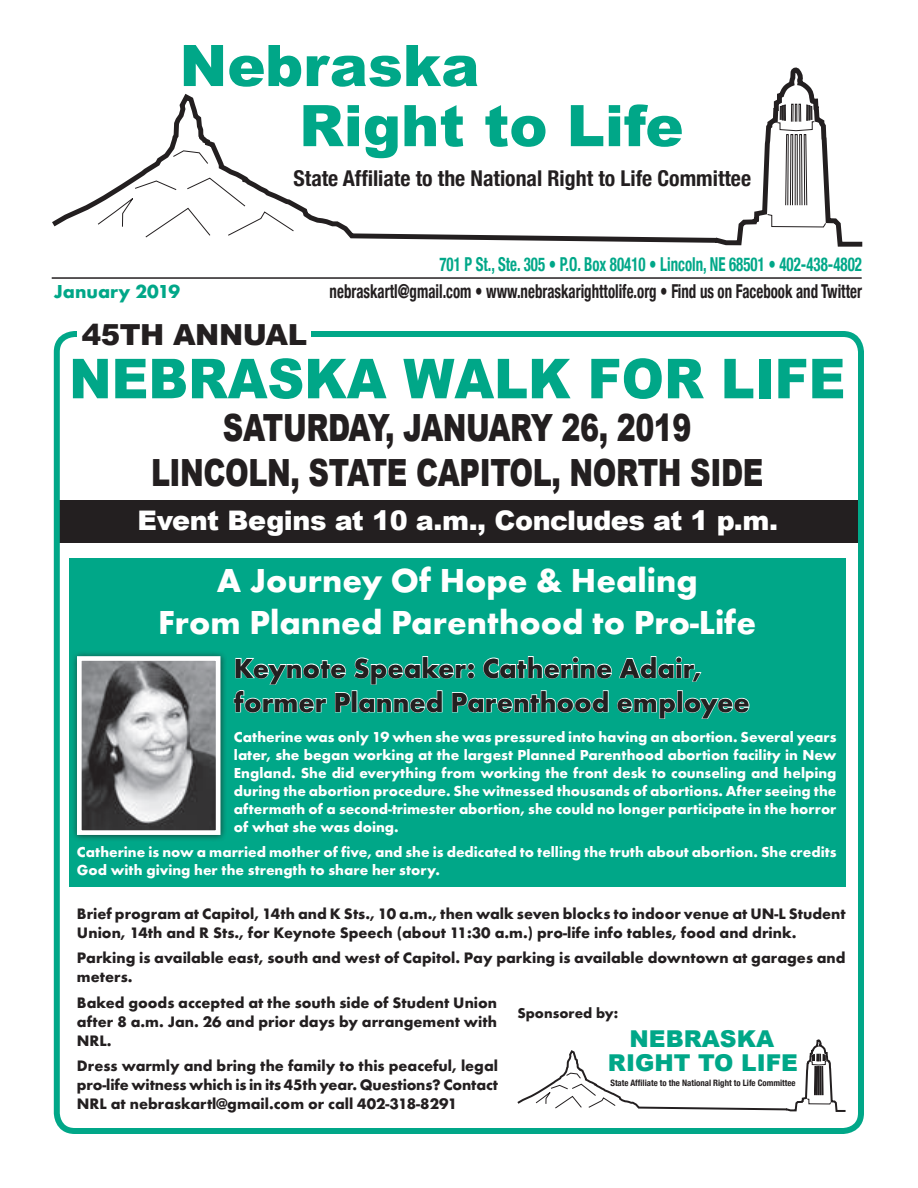
<style>
.page{position:relative;width:918px;height:1188px;background:#fff}
.page>*{position:absolute;margin:0;border:0;box-sizing:border-box;transform-origin:0 0}
.t1{font:900 57.3px "Arial";color:#00a788}
.t2{font:900 55.05px "Arial";color:#00a788;scale:.93 1}
.t3{font:900 37.5px/45.2px "Arial";letter-spacing:-.015em;color:#231f20;text-align:center;scale:.76 1}
.t4{font:800 34.5px/41.4px "Function LH";color:#fff;text-align:center}
.t5{font:900 29.1px "Arial";letter-spacing:-.015em;color:#231f20}
.t6{font:800 28.5px/34.2px "Function LH";color:#231f20}
.t7{font:900 27px "Arial";letter-spacing:-.015em;color:#fff}
.t8{font:900 23.25px "Arial";color:#00a788}
.t9{font:700 condensed 21.75px "Helvetica Neue";color:#231f20}
.t10{font:800 19.5px "Function LH";color:#00a788}
.t11{font:700 condensed 19.2px "Helvetica Neue";color:#231f20;scale:.78 1}
.t12{font:700 condensed 19.2px "Helvetica Neue";color:#00a788;scale:.78 1}
.t13{font:800 15.75px/18.9px "Function LH";color:#231f20}
.t14{font:800 15px/18px "Function LH";color:#fff;text-align:justify}
.t15{font:800 14.7px "Function LH";color:#231f20}
.t16{font:700 condensed 8.85px "Helvetica Neue";color:#231f20}
</style>
<div class="page">
<hr style="left:52px;top:277px;width:810px;height:2px;background:#231f20">
<svg style="left:52px;top:67px;width:811px;height:180px"></svg>
<svg style="left:767px;top:214px;width:59px;height:14px"></svg>
<svg style="left:97px;top:67px;width:659px;height:212px"></svg>
<svg style="left:777px;top:104px;width:38px;height:102px"></svg>
<div style="left:57px;top:500px;width:805px;height:43px;background:#231f20"></div>
<div style="left:69px;top:559px;width:777px;height:328px;background:#00a788"></div>
<svg style="left:233px;top:656px;width:517px;height:63px"></svg>
<div style="left:71px;top:650px;width:156px;height:191px;background:#231f20;opacity:.75"></div>
<img style="left:83px;top:662px;width:131px;height:167px">
<div style="left:77px;top:656px;width:143px;height:179px;border:5px solid #fff"></div>
<div style="left:54px;top:331px;width:810px;height:803px;border:6px solid #00a788;border-radius:18px"></div>
<div style="left:78px;top:327px;width:233px;height:12px;background:#fff"></div>
<svg style="left:517px;top:1039px;width:329px;height:73px"></svg>
<h1 class="t1" style="left:180px;top:24px;width:301px">Nebraska</h1>
<h1 class="t1" style="left:299px;top:84px;width:386px">Right to Life</h1>
<h3 class="t10" style="left:54px;top:280px;width:128px">January 2019</h3>
<h3 class="t9" style="left:294px;top:161px;width:459px">State Affiliate to the National Right to Life Committee</h3>
<p class="t12" style="left:440px;top:248px;width:543px">701 P St., Ste. 305 • P.O. Box 80410 • Lincoln, NE 68501 • 402-438-4802</p>
<p class="t11" style="left:330px;top:275px;width:684px">nebraskartl@gmail.com • www.nebraskarighttolife.org • Find us on Facebook and Twitter</p>
<h3 class="t5" style="left:82px;top:313px;width:227px">45TH ANNUAL</h3>
<h2 class="t2" style="left:69px;top:339px;width:836px">NEBRASKA WALK FOR LIFE</h2>
<h3 class="t3" style="left:151px;top:404px;width:807px">SATURDAY, JANUARY 26, 2019<br>LINCOLN, STATE CAPITOL, NORTH SIDE</h3>
<h3 class="t7" style="left:138px;top:501px;width:642px">Event Begins at 10 a.m., Concludes at 1 p.m.</h3>
<h3 class="t4" style="left:158px;top:560px;width:600px">A Journey Of Hope &amp; Healing<br>From Planned Parenthood to Pro-Life</h3>
<h3 class="t6" style="left:234px;top:651px;width:517px">Keynote Speaker: Catherine Adair, former Planned Parenthood employee</h3>
<p class="t14" style="left:234px;top:728px;width:604px">Catherine was only 19 when she was pressured into having an abortion. Several years later, she began working at the largest Planned Parenthood abortion facility in New England. She did everything from working the front desk to counseling and helping during the abortion procedure. She witnessed thousands of abortions. After seeing the aftermath of a second-trimester abortion, she could no longer participate in the horror of what she was doing.</p>
<p class="t14" style="left:77px;top:843px;width:761px">Catherine is now a married mother of five, and she is dedicated to telling the truth about abortion. She credits<br>God with giving her the strength to share her story.</p>
<p class="t13" style="left:77px;top:904px;width:770px">Brief program at Capitol, 14th and K Sts., 10 a.m., then walk seven blocks to indoor venue at UN-L Student<br>Union, 14th and R Sts., for Keynote Speech (about 11:30 a.m.) pro-life info tables, food and drink.</p>
<p class="t13" style="left:77px;top:949px;width:770px">Parking is available east, south and west of Capitol. Pay parking is available downtown at garages and meters.</p>
<p class="t13" style="left:77px;top:993px;width:422px;text-align:justify">Baked goods accepted at the south side of Student Union after 8 a.m. Jan. 26 and prior days by arrangement with NRL.</p>
<p class="t13" style="left:77px;top:1057px;width:423px;text-align:justify">Dress warmly and bring the family to this peaceful, legal pro-life witness which is in its 45th year. Questions? Contact NRL at nebraskartl@gmail.com or call 402-318-8291</p>
<p class="t15" style="left:517px;top:1004px;width:103px">Sponsored by:</p>
<h3 class="t8" style="left:630px;top:1022px;width:146px">NEBRASKA</h3>
<p class="t16" style="left:610px;top:1076px;width:187px">State Affiliate to the National Right to Life Committee</p>
<h3 class="t8" style="left:608px;top:1046px;width:192px">RIGHT TO LIFE</h3>
</div>
